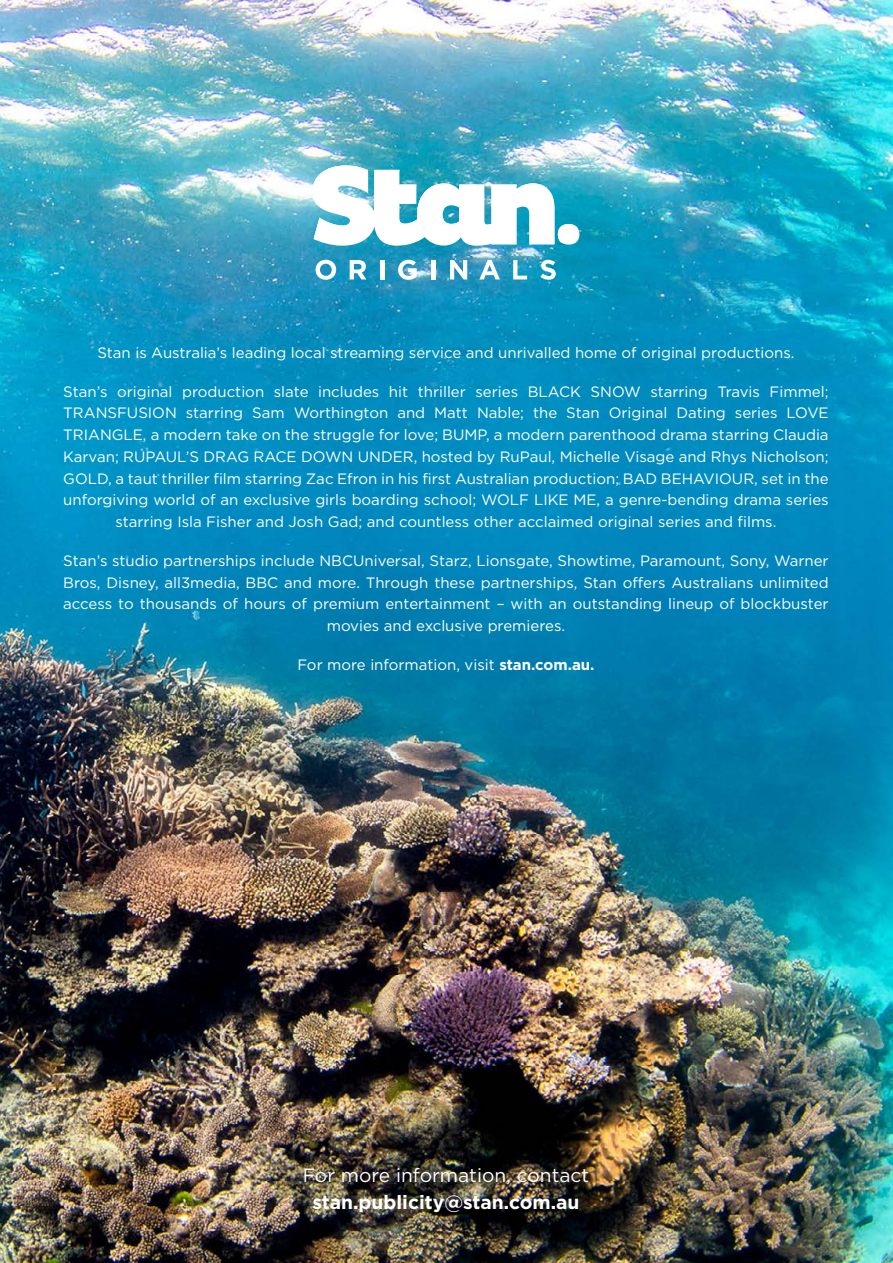
<style>
.page{position:relative;width:893px;height:1263px;background:#fff}
.page>*{position:absolute;margin:0;border:0;box-sizing:border-box;transform-origin:0 0}
.t1{font:19.2px "Gotham HTF";color:#fff}
.t2{font:700 19.2px "Gotham";color:#fff}
.t3{font:15px/21.8px "Gotham HTF";color:#fff;text-align:center}
.s1{font-family:"Gotham";font-weight:700}
</style>
<div class="page">
<img style="left:0;top:0;width:893px;height:1263px">
<div style="left:558px;top:224px;width:21px;height:21px;background:#fff;border-radius:50%"></div>
<svg style="left:312px;top:165px;width:265px;height:81px"></svg>
<svg style="left:315px;top:260px;width:21px;height:20px"></svg>
<svg style="left:350px;top:260px;width:16px;height:19px"></svg>
<hr style="left:380px;top:260px;width:4px;height:19px;background:#fff">
<svg style="left:398px;top:260px;width:19px;height:20px"></svg>
<hr style="left:431px;top:260px;width:4px;height:19px;background:#fff">
<svg style="left:450px;top:260px;width:17px;height:19px"></svg>
<svg style="left:479px;top:260px;width:21px;height:19px"></svg>
<svg style="left:513px;top:260px;width:14px;height:19px"></svg>
<svg style="left:540px;top:260px;width:16px;height:20px"></svg>
<p class="t3" style="left:97px;top:341px;width:699px">Stan is Australia’s leading local streaming service and unrivalled home of original productions.</p>
<p class="t3" style="left:63px;top:380px;width:767px">Stan’s original production slate includes hit thriller series BLACK SNOW starring Travis Fimmel; TRANSFUSION starring Sam Worthington and Matt Nable; the Stan Original Dating series LOVE TRIANGLE, a modern take on the struggle for love; BUMP, a modern parenthood drama starring Claudia Karvan; RUPAUL’S DRAG RACE DOWN UNDER, hosted by RuPaul, Michelle Visage and Rhys Nicholson; GOLD, a taut thriller film starring Zac Efron in his first Australian production; BAD BEHAVIOUR, set in the unforgiving world of an exclusive girls boarding school; WOLF LIKE ME, a genre-bending drama series starring Isla Fisher and Josh Gad; and countless other acclaimed original series and films.</p>
<p class="t3" style="left:63px;top:549px;width:767px">Stan’s studio partnerships include NBCUniversal, Starz, Lionsgate, Showtime, Paramount, Sony, Warner Bros, Disney, all3media, BBC and more. Through these partnerships, Stan offers Australians unlimited access to thousands of hours of premium entertainment – with an outstanding lineup of blockbuster movies and exclusive premieres.</p>
<p class="t3" style="left:297px;top:653px;width:299px">For more information, visit <span class="s1">stan.com.au.</span></p>
<p class="t1" style="left:303px;top:1165px;width:288px">For more information, contact</p>
<p class="t2" style="left:312px;top:1189px;width:269px">stan.publicity@stan.com.au</p>
</div>
